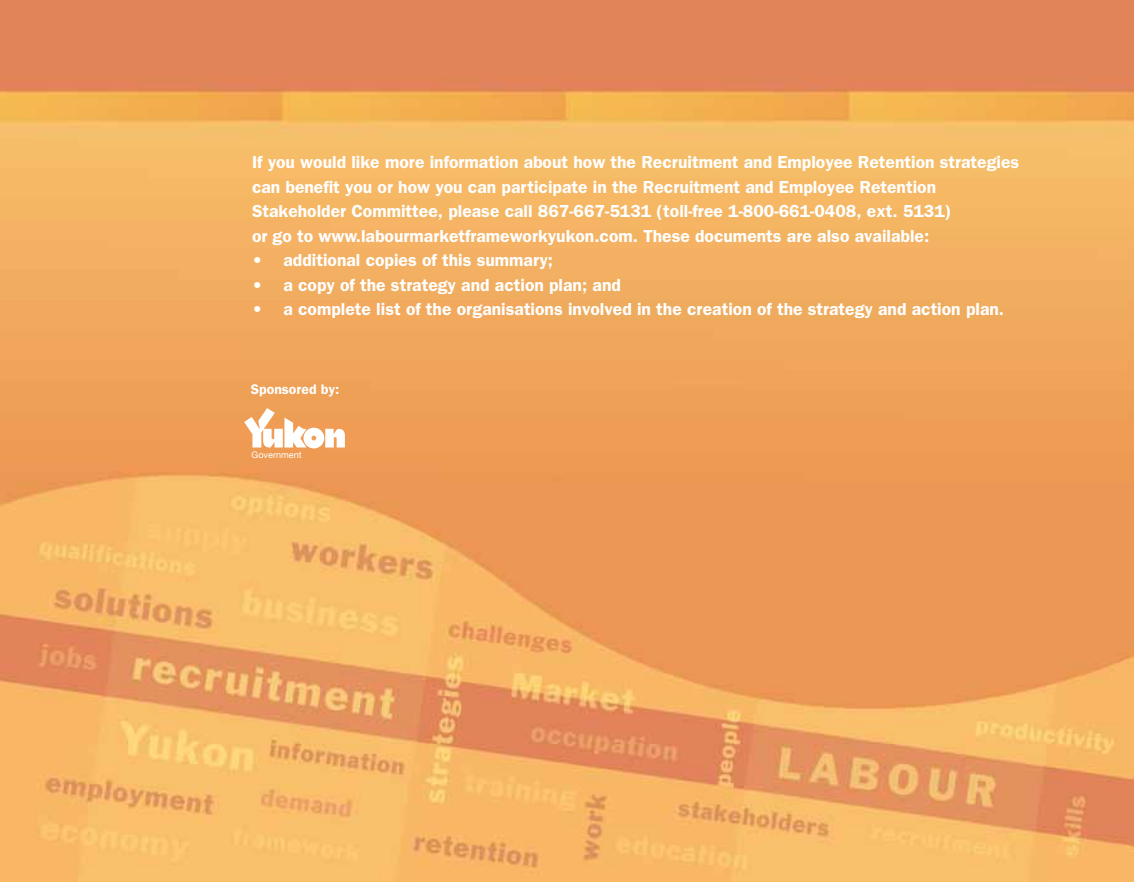
<style>
.page{position:relative;width:1134px;height:882px;background:#fff}
.page>*{position:absolute;margin:0;border:0;box-sizing:border-box;transform-origin:0 0}
.t1{font:600 17.5px/24.5px "Franklin Gothic";color:#fff}
.t2{font:600 14px "Franklin Gothic";color:#fff}
.t3{font:9.1px "Helvetica Neue";color:#fff}
</style>
<div class="page">
<img style="left:0;top:0;width:1134px;height:882px">
<svg style="left:244px;top:408px;width:101px;height:40px"></svg>
<p class="t1" style="left:252px;top:149px;width:769px">If you would like more information about how the Recruitment and Employee Retention strategies can benefit you or how you can participate in the Recruitment and Employee Retention Stakeholder Committee, please call 867-667-5131 (toll-free 1-800-661-0408, ext. 5131)<br>or go to www.labourmarketframeworkyukon.com. These documents are also available:</p>
<p class="t1" style="left:252px;top:247px;width:303px">• additional copies of this summary;</p>
<p class="t1" style="left:252px;top:272px;width:370px">• a copy of the strategy and action plan; and</p>
<p class="t1" style="left:252px;top:296px;width:754px">• a complete list of the organisations involved in the creation of the strategy and action plan.</p>
<p class="t2" style="left:251px;top:381px;width:90px">Sponsored by:</p>
<p class="t3" style="left:252px;top:449px;width:52px">Government</p>
</div>
